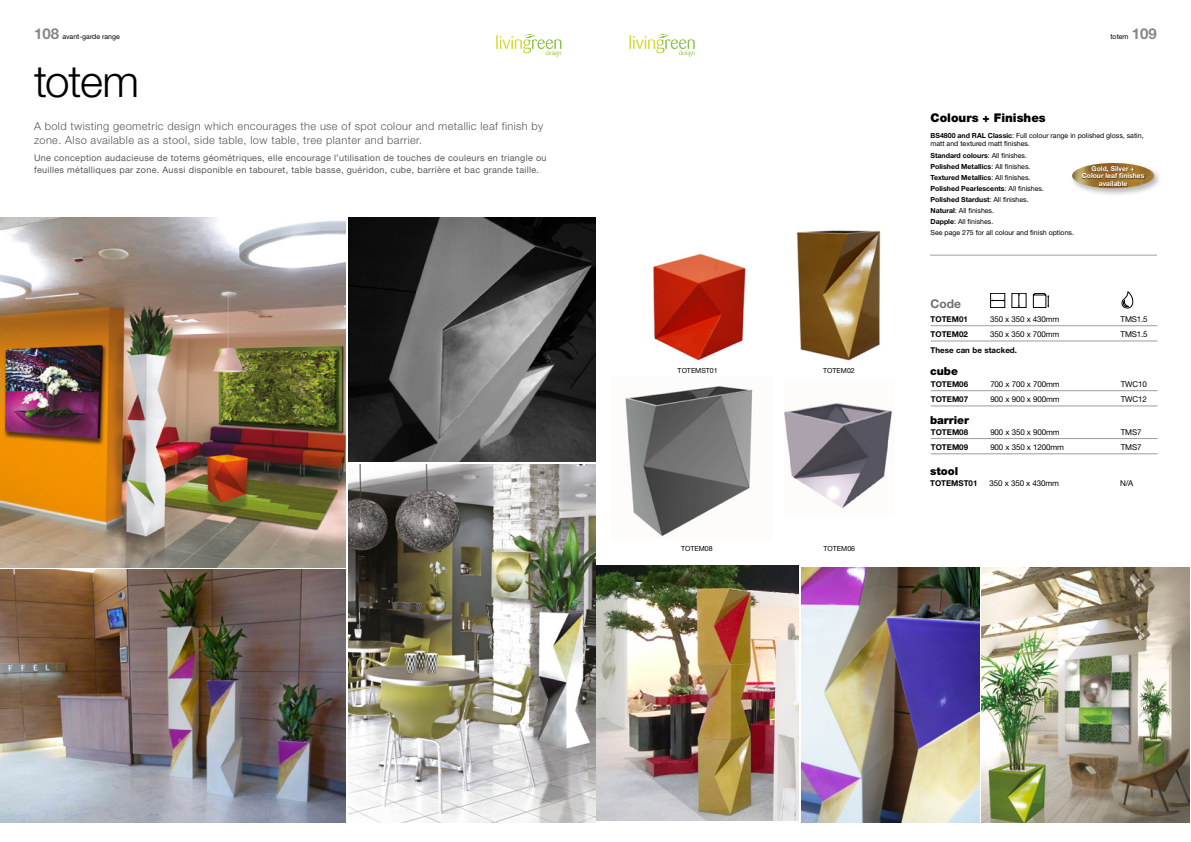
<style>
.page{position:relative;width:1191px;height:842px;background:#fff}
.page>*{position:absolute;margin:0;border:0;box-sizing:border-box;transform-origin:0 0}
.t1{font:300 44px "Helvetica Neue LT Std";letter-spacing:-.03em;color:#000}
.t2{font:900 12px "Helvetica Neue LT Std";color:#000}
.t3{font:700 12px "Helvetica Neue LT Std";color:#706f6f}
.t4{font:300 11px/14px "Helvetica Neue LT Std";letter-spacing:.035em;color:#575756}
.t5{font:900 11px "Helvetica Neue LT Std";color:#000}
.t6{font:9px/12px "Helvetica Neue LT Std";letter-spacing:.035em;color:#575756}
.t7{font:8px "Helvetica Neue LT Std";letter-spacing:-.02em;color:#000}
.t8{font:700 8px "Helvetica Neue LT Std";color:#000}
.t9{font:7px/11.1px "Helvetica Neue LT Std";color:#000}
.t10{font:700 6.8px/7.6px "Helvetica Neue LT Std";color:#fff;text-align:center}
.s1{font-weight:700;font-size:15px;color:#878787}
.s2{font-weight:700}
</style>
<div class="page">
<img style="left:348px;top:464px;width:247px;height:358px">
<img style="left:981px;top:567px;width:208px;height:255px">
<img style="left:0;top:217px;width:346px;height:350px">
<img style="left:597px;top:566px;width:202px;height:255px">
<img style="left:0;top:570px;width:346px;height:252px">
<hr style="left:930px;top:255px;width:227px;height:1px;background:#9d9d9c">
<svg style="left:990px;top:293px;width:59px;height:15px"></svg>
<svg style="left:1121px;top:291px;width:13px;height:17px"></svg>
<img style="left:653px;top:253px;width:93px;height:108px">
<img style="left:796px;top:230px;width:85px;height:131px">
<hr style="left:930px;top:325px;width:227px;height:1px;background:#9d9d9c">
<hr style="left:930px;top:341px;width:227px;height:1px;background:#9d9d9c">
<img style="left:348px;top:217px;width:247px;height:244px">
<img style="left:801px;top:567px;width:178px;height:255px">
<hr style="left:930px;top:438px;width:227px;height:1px;background:#9d9d9c">
<hr style="left:930px;top:454px;width:227px;height:1px;background:#9d9d9c">
<hr style="left:930px;top:390px;width:227px;height:1px;background:#9d9d9c">
<hr style="left:930px;top:406px;width:227px;height:1px;background:#9d9d9c">
<img style="left:625px;top:386px;width:128px;height:151px">
<img style="left:784px;top:403px;width:108px;height:105px">
<div style="left:1070px;top:160px;width:92px;height:37px;background:#000;opacity:.3"></div>
<img style="left:1072px;top:163px;width:82px;height:25px">
<div style="left:1082px;top:166px;width:62px;height:20px;background:#000;opacity:.5"></div>
<svg style="left:496px;top:34px;width:65px;height:23px"></svg>
<svg style="left:629px;top:34px;width:65px;height:23px"></svg>
<p class="t9" style="left:34px;top:31px;width:87px"><span class="s1">108</span> avant-garde range</p>
<p class="t9" style="left:1110px;top:31px;width:48px">totem <span class="s1">109</span></p>
<h1 class="t1" style="left:34px;top:54px;width:107px">totem</h1>
<h3 class="t4" style="left:34px;top:119px;width:511px">A bold twisting geometric design which encourages the use of spot colour and metallic leaf finish by zone. Also available as a stool, side table, low table, tree planter and barrier.</h3>
<p class="t6" style="left:34px;top:152px;width:514px">Une conception audacieuse de totems géométriques, elle encourage l’utilisation de touches de couleurs en triangle ou feuilles métalliques par zone. Aussi disponible en tabouret, table basse, guéridon, cube, barrière et bac grande taille.</p>
<p class="t9" style="left:677px;top:365px;width:42px">TOTEMST01</p>
<p class="t9" style="left:823px;top:365px;width:33px">TOTEM02</p>
<p class="t9" style="left:681px;top:542px;width:33px">TOTEM08</p>
<p class="t9" style="left:823px;top:542px;width:33px">TOTEM06</p>
<h2 class="t2" style="left:930px;top:111px;width:117px">Colours + Finishes</h2>
<p class="t9" style="left:930px;top:132px;width:215px;line-height:8px"><span class="s2">BS4800 and RAL Classic</span>: Full colour range in polished gloss, satin, matt and textured matt finishes.</p>
<p class="t9" style="left:930px;top:149px;width:145px"><span class="s2">Standard colours</span>: All finishes.<br><span class="s2">Polished Metallics</span>: All finishes.<br><span class="s2">Textured Metallics</span>: All finishes.<br><span class="s2">Polished Pearlescents</span>: All finishes.<br><span class="s2">Polished Stardust</span>: All finishes.<br><span class="s2">Natural</span>: All finishes.<br><span class="s2">Dapple</span>: All finishes.<br>See page 275 for all colour and finish options.</p>
<p class="t10" style="left:1081px;top:164px;width:64px">Gold, Silver +<br>Colour leaf finishes available</p>
<h2 class="t3" style="left:930px;top:297px;width:32px">Code</h2>
<p class="t8" style="left:930px;top:314px;width:39px">TOTEM01</p>
<p class="t7" style="left:990px;top:314px;width:71px">350 x 350 x 430mm</p>
<p class="t7" style="left:1120px;top:314px;width:29px">TMS1.5</p>
<p class="t8" style="left:930px;top:330px;width:39px">TOTEM02</p>
<p class="t7" style="left:990px;top:330px;width:71px">350 x 350 x 700mm</p>
<p class="t7" style="left:1120px;top:330px;width:29px">TMS1.5</p>
<p class="t8" style="left:930px;top:345px;width:88px">These can be stacked.</p>
<h3 class="t5" style="left:930px;top:364px;width:29px">cube</h3>
<p class="t8" style="left:930px;top:379px;width:39px">TOTEM06</p>
<p class="t7" style="left:990px;top:379px;width:71px">700 x 700 x 700mm</p>
<p class="t7" style="left:1120px;top:379px;width:28px">TWC10</p>
<p class="t8" style="left:930px;top:394px;width:39px">TOTEM07</p>
<p class="t7" style="left:990px;top:395px;width:71px">900 x 900 x 900mm</p>
<p class="t7" style="left:1120px;top:395px;width:28px">TWC12</p>
<h3 class="t5" style="left:930px;top:413px;width:40px">barrier</h3>
<p class="t8" style="left:930px;top:427px;width:39px">TOTEM08</p>
<p class="t7" style="left:990px;top:427px;width:71px">900 x 350 x 900mm</p>
<p class="t7" style="left:1120px;top:427px;width:22px">TMS7</p>
<p class="t8" style="left:930px;top:442px;width:39px">TOTEM09</p>
<p class="t7" style="left:990px;top:443px;width:75px">900 x 350 x 1200mm</p>
<p class="t7" style="left:1120px;top:443px;width:22px">TMS7</p>
<h3 class="t5" style="left:930px;top:465px;width:30px">stool</h3>
<p class="t8" style="left:930px;top:478px;width:49px">TOTEMST01</p>
<p class="t7" style="left:989px;top:478px;width:71px">350 x 350 x 430mm</p>
<p class="t7" style="left:1120px;top:478px;width:15px">N/A</p>
</div>
